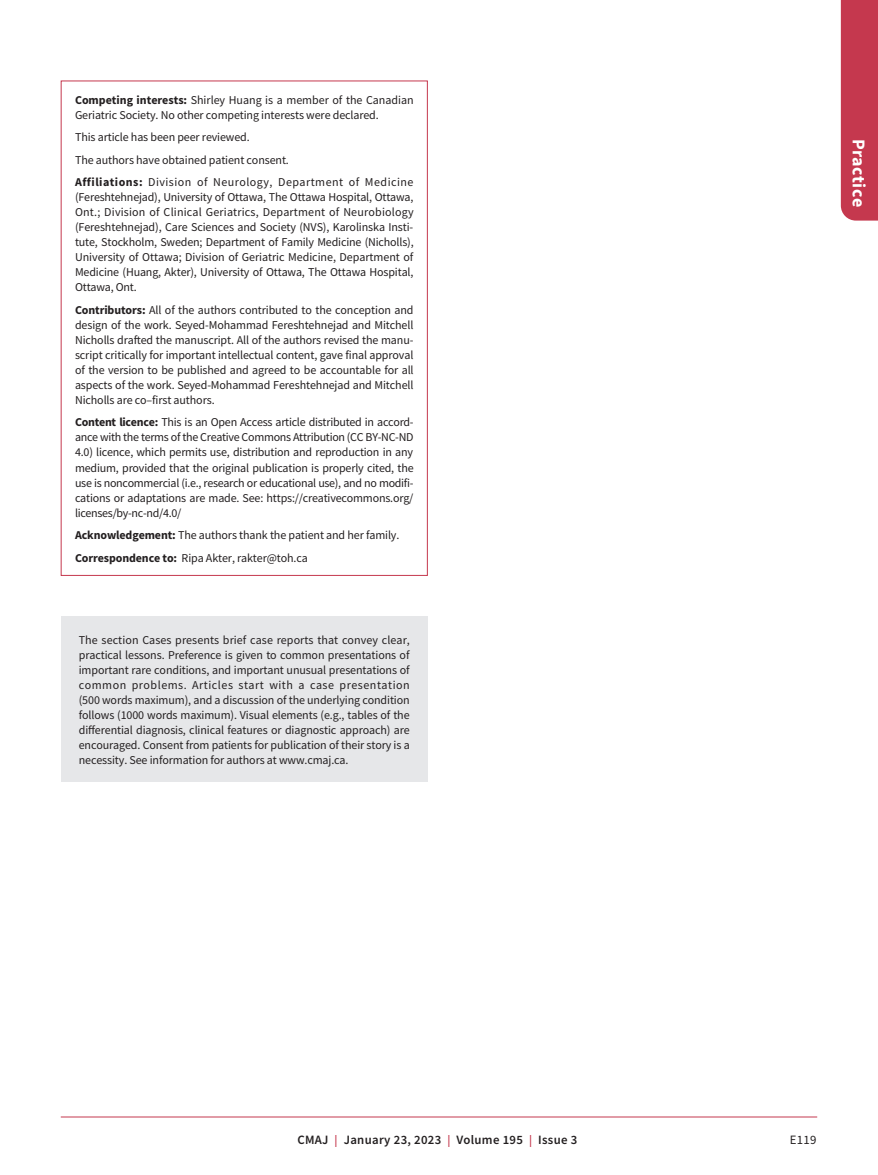
<style>
.page{position:relative;width:878px;height:1175px;background:#fff}
.page>*{position:absolute;margin:0;border:0;box-sizing:border-box;transform-origin:0 0}
.t1{font:700 18px "Source Sans Pro";letter-spacing:.025em;color:#fff}
.t2{font:600 12.75px "Source Sans Pro";letter-spacing:.025em;color:#231f20}
.t3{font:12.75px "Source Sans Pro";color:#231f20}
.t4{font:12px/15px "Source Sans Pro";letter-spacing:-.01em;color:#231f20;text-align:justify}
.s1{font-weight:700}
.s2{font-size:12px;color:#c5384e}
</style>
<div class="page">
<div style="left:840px;top:0;width:38px;height:220px;background:#c5384e"></div>
<hr style="left:61px;top:1116px;width:756px;height:1px;background:#c5384e">
<div style="left:61px;top:616px;width:367px;height:166px;background:#e6e7e9"></div>
<p class="t4" style="left:75px;top:92px;width:340px"><span class="s1">Competing interests:</span> Shirley Huang is a member of the Canadian<br>Geriatric Society. No other competing interests were declared.</p>
<p class="t4" style="left:75px;top:126px;width:340px;line-height:22.5px;text-align:left">This article has been peer reviewed.<br>The authors have obtained patient consent.<br><span class="s1">Affiliations:</span> Division of Neurology, Department of Medicine</p>
<p class="t4" style="left:75px;top:190px;width:340px">(Fereshtehnejad), University of Ottawa, The Ottawa Hospital, Ottawa, Ont.; Division of Clinical Geriatrics, Department of Neurobiology (Fereshtehnejad), Care Sciences and Society (NVS), Karolinska Insti&shy;tute, Stockholm, Sweden; Department of Family Medicine (Nicholls), University of Ottawa; Division of Geriatric Medicine, Department of Medicine (Huang, Akter), University of Ottawa, The Ottawa Hospital, Ottawa, Ont.</p>
<p class="t4" style="left:75px;top:302px;width:340px"><span class="s1">Contributors:</span> All of the authors contributed to the conception and design of the work. Seyed-Mohammad Fereshtehnejad and Mitchell Nicholls drafted the manuscript. All of the authors revised the manu&shy;script critically for important intellectual content, gave final approval of the version to be published and agreed to be accountable for all aspects of the work. Seyed-Mohammad Fereshtehnejad and Mitchell Nicholls are co–first authors.</p>
<p class="t4" style="left:75px;top:415px;width:340px"><span class="s1">Content licence:</span> This is an Open Access article distributed in accord&shy;ance with the terms of the Creative Commons Attribution (CC BY-NC-ND 4.0) licence, which permits use, distribution and reproduction in any medium, provided that the original publication is properly cited, the use is noncommercial (i.e., research or educational use), and no modifi&shy;cations or adaptations are made. See: https://creativecommons.org/ licenses/by-nc-nd/4.0/</p>
<p class="t4" style="left:75px;top:524px;width:326px;line-height:22.5px"><span class="s1">Acknowledgement:</span> The authors thank the patient and her family.<br><span class="s1">Correspondence to:</span> Ripa Akter, rakter@toh.ca</p>
<p class="t4" style="left:79px;top:632px;width:332px">The section Cases presents brief case reports that convey clear, practical lessons. Preference is given to common presentations of important rare conditions, and important unusual presentations of common problems. Articles start with a case presentation (500 words maximum), and a discussion of the underlying condition follows (1000 words maximum). Visual elements (e.g., tables of the differential diagnosis, clinical features or diagnostic approach) are encouraged. Consent from patients for publication of their story is a necessity. See information for authors at www.cmaj.ca.</p>
<h1 class="t1" style="left:871px;top:138px;width:70px;rotate:90deg">Practice</h1>
<p class="t2" style="left:297px;top:1131px;width:281px">CMAJ <span class="s2">|</span> January 23, 2023 <span class="s2">|</span> Volume 195 <span class="s2">|</span> Issue 3</p>
<p class="t3" style="left:789px;top:1132px;width:28px">E119</p>
</div>
